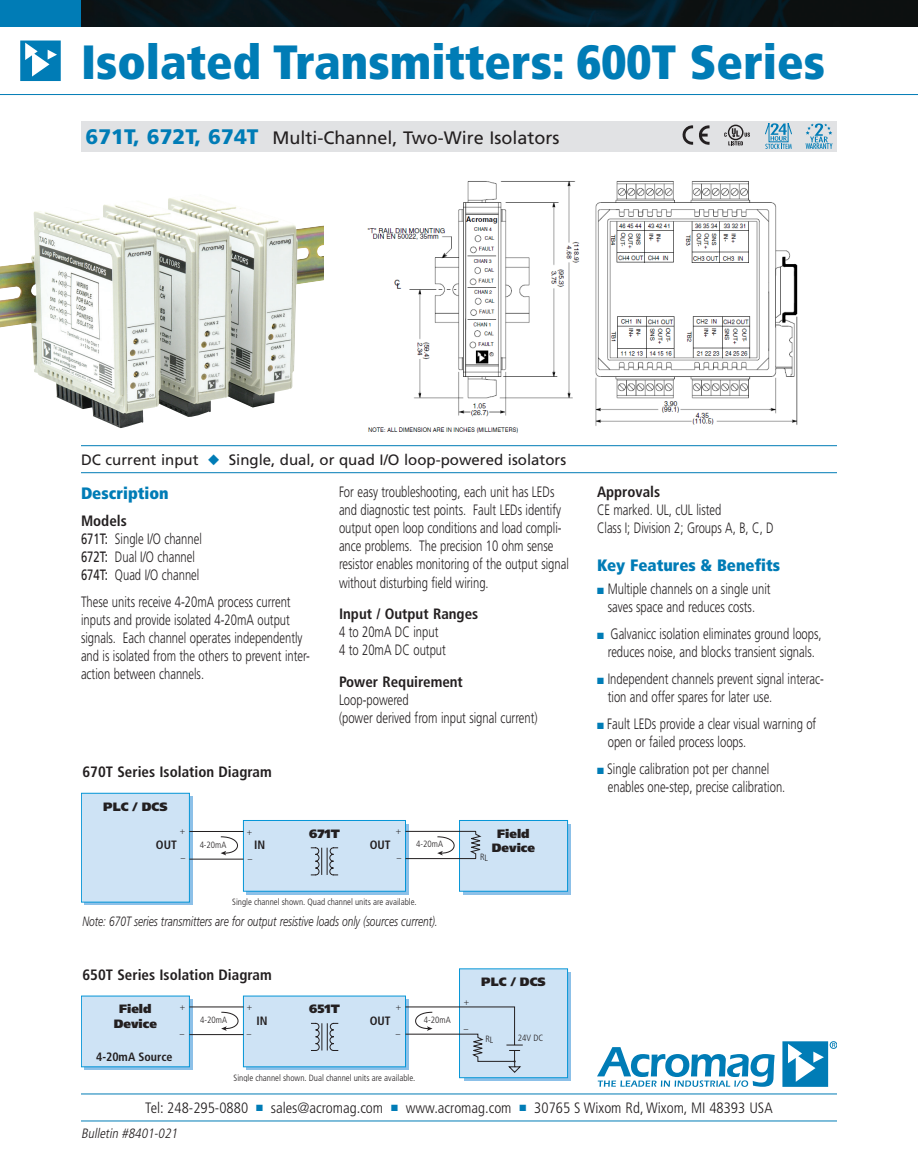
<style>
.page{position:relative;width:918px;height:1175px;background:#fff}
.page>*{position:absolute;margin:0;border:0;box-sizing:border-box;transform-origin:0 0}
.t1{font:900 condensed 48px "Frutiger";color:#007cb6}
.Description_1{font:18px "Frutiger";color:#231f20}
.Subhead{font:900 condensed 16.5px "Frutiger";color:#007cb6}
.Bodytext{font:300 15px/18px "Frutiger";color:#231f20;scale:.75 1}
.Bullet{font:300 15px/18px "Frutiger";color:#231f20;scale:.75 1}
.Spec_head{font:700 condensed 15px "Frutiger";color:#231f20}
.t2{font:300 condensed 15px "Frutiger";color:#231f20}
.Description_2{font:15px "Frutiger";color:#231f20}
.Italic{font:italic 300 13.5px "Frutiger";color:#231f20;scale:.75 1}
.t3{font:italic 300 condensed 13.5px "Frutiger";color:#231f20}
.t4{font:900 12.15px/14.5px "Frutiger";color:#231f20;text-align:center}
.t5{font:700 condensed 12.15px "Frutiger";color:#231f20}
.t6{font:300 condensed 9px "Frutiger";color:#231f20}
.s1{font-weight:900;font-size:21px;color:#007cb6}
.s2{color:#007cb6}
.s3{font-weight:400}
</style>
<div class="page">
<hr style="left:81px;top:445px;width:756px;height:1px;background:#007cb6">
<hr style="left:81px;top:472px;width:756px;height:1px;background:#007cb6">
<hr style="left:0;top:94px;width:918px;height:1px;background:#007cb6">
<hr style="left:81px;top:1093px;width:756px;height:1px;background:#007cb6">
<hr style="left:81px;top:1120px;width:756px;height:1px;background:#007cb6">
<img style="left:0;top:198px;width:324px;height:230px">
<div style="left:81px;top:122px;width:756px;height:30px;background:#e1e2e4"></div>
<svg style="left:463px;top:823px;width:108px;height:71px"></svg>
<div style="left:460px;top:820px;width:108px;height:71px;background:#cee3f5"></div>
<div style="left:459px;top:820px;width:109px;height:71px;border:1px solid #0696d7"></div>
<svg style="left:247px;top:824px;width:162px;height:70px"></svg>
<div style="left:243px;top:820px;width:163px;height:71px;background:#cee3f5"></div>
<div style="left:243px;top:820px;width:163px;height:71px;border:1px solid #0696d7"></div>
<svg style="left:85px;top:796px;width:108px;height:109px"></svg>
<div style="left:81px;top:793px;width:108px;height:109px;background:#cee3f5"></div>
<div style="left:81px;top:793px;width:109px;height:109px;border:1px solid #0696d7"></div>
<svg style="left:310px;top:830px;width:172px;height:45px"></svg>
<hr style="left:189px;top:831px;width:54px;height:1px;background:#231f20">
<hr style="left:189px;top:858px;width:54px;height:1px;background:#231f20">
<svg style="left:220px;top:836px;width:18px;height:19px"></svg>
<div style="left:243px;top:996px;width:163px;height:70px;background:#cee3f5"></div>
<svg style="left:464px;top:972px;width:107px;height:109px"></svg>
<div style="left:460px;top:968px;width:108px;height:109px;background:#cee3f5"></div>
<div style="left:459px;top:968px;width:109px;height:110px;border:1px solid #0696d7"></div>
<svg style="left:310px;top:1006px;width:213px;height:67px"></svg>
<svg style="left:221px;top:1011px;width:22px;height:19px"></svg>
<svg style="left:85px;top:999px;width:108px;height:71px"></svg>
<div style="left:81px;top:995px;width:109px;height:72px;background:#cee3f5;border:1px solid #0696d7"></div>
<hr style="left:189px;top:1006px;width:54px;height:1px;background:#231f20">
<hr style="left:189px;top:1034px;width:54px;height:1px;background:#231f20">
<img style="left:367px;top:181px;width:431px;height:252px">
<svg style="left:683px;top:125px;width:27px;height:20px"></svg>
<img style="left:81px;top:0;width:837px;height:27px">
<div style="left:0;top:0;width:81px;height:27px;background:#007cb6"></div>
<svg style="left:20px;top:40px;width:41px;height:41px"></svg>
<div style="left:830px;top:1041px;width:7px;height:7px;border:1px solid #007cb6;border-radius:50%"></div>
<svg style="left:782px;top:1041px;width:53px;height:45px"></svg>
<svg style="left:597px;top:1047px;width:178px;height:39px"></svg>
<svg style="left:806px;top:123px;width:27px;height:26px"></svg>
<svg style="left:765px;top:123px;width:27px;height:26px"></svg>
<svg style="left:724px;top:125px;width:26px;height:20px"></svg>
<h1 class="t1" style="left:81px;top:33px;width:746px">Isolated Transmitters: 600T Series</h1>
<p class="Description_1" style="left:86px;top:127px;width:475px"><span class="s1">671T, 672T, 674T</span> Multi-Channel, Two-Wire Isolators</p>
<p class="Description_2" style="left:81px;top:451px;width:487px">DC current input <span class="s2">◆</span> Single, dual, or quad I/O loop-powered isolators</p>
<p class="Subhead" style="left:81px;top:483px;width:89px">Description</p>
<p class="Spec_head" style="left:81px;top:512px;width:47px">Models</p>
<p class="Bodytext" style="left:81px;top:530px;width:163px"><span class="s3">671T:</span> Single I/O channel<br><span class="s3">672T:</span> Dual I/O channel<br><span class="s3">674T:</span> Quad I/O channel</p>
<p class="Bodytext" style="left:81px;top:593px;width:307px">These units receive 4-20mA process current inputs and provide isolated 4-20mA output signals. Each channel operates independently and is isolated from the others to prevent inter&shy;action between channels.</p>
<p class="Bodytext" style="left:339px;top:483px;width:308px">For easy troubleshooting, each unit has LEDs and diagnostic test points. Fault LEDs identify output open loop conditions and load compli&shy;ance problems. The precision 10 ohm sense resistor enables monitoring of the output signal without disturbing field wiring.</p>
<p class="Spec_head" style="left:339px;top:605px;width:141px">Input / Output Ranges</p>
<p class="Bodytext" style="left:339px;top:623px;width:144px">4 to 20mA DC input<br>4 to 20mA DC output</p>
<p class="Spec_head" style="left:339px;top:672px;width:125px">Power Requirement</p>
<p class="Bodytext" style="left:339px;top:690px;width:266px">Loop-powered<br>(power derived from input signal current)</p>
<p class="Spec_head" style="left:83px;top:762px;width:191px">670T Series Isolation Diagram</p>
<p class="t4" style="left:103px;top:799px;width:66px">PLC / DCS</p>
<p class="t4" style="left:309px;top:826px;width:32px">671T</p>
<p class="t6" style="left:396px;top:826px;width:7px">+</p>
<p class="t6" style="left:180px;top:826px;width:7px">+</p>
<p class="t6" style="left:181px;top:853px;width:6px">–</p>
<p class="t6" style="left:247px;top:826px;width:7px">+</p>
<p class="t6" style="left:248px;top:853px;width:6px">–</p>
<p class="t5" style="left:156px;top:837px;width:22px">OUT</p>
<p class="t5" style="left:370px;top:837px;width:22px">OUT</p>
<p class="t5" style="left:254px;top:837px;width:13px">IN</p>
<p class="t6" style="left:200px;top:839px;width:28px">4-20mA</p>
<p class="t6" style="left:397px;top:853px;width:6px">–</p>
<p class="t6" style="left:416px;top:839px;width:28px">4-20mA</p>
<p class="t6" style="left:232px;top:896px;width:186px">Single channel shown. Quad channel units are available.</p>
<p class="Italic" style="left:82px;top:913px;width:475px">Note: 670T series transmitters are for output resistive loads only (sources current).</p>
<p class="t4" style="left:492px;top:826px;width:45px">Field<br>Device</p>
<p class="t6" style="left:480px;top:852px;width:10px">RL</p>
<p class="Spec_head" style="left:82px;top:965px;width:191px">650T Series Isolation Diagram</p>
<p class="t4" style="left:481px;top:974px;width:66px">PLC / DCS</p>
<p class="t4" style="left:114px;top:1001px;width:45px">Field<br>Device</p>
<p class="t6" style="left:180px;top:1002px;width:7px">+</p>
<p class="t4" style="left:309px;top:1001px;width:32px">651T</p>
<p class="t6" style="left:180px;top:1029px;width:6px">–</p>
<p class="t6" style="left:247px;top:1002px;width:7px">+</p>
<p class="t6" style="left:247px;top:1029px;width:6px">–</p>
<p class="t5" style="left:256px;top:1013px;width:13px">IN</p>
<p class="t6" style="left:200px;top:1015px;width:28px">4-20mA</p>
<p class="t6" style="left:396px;top:1001px;width:7px">+</p>
<p class="t6" style="left:464px;top:996px;width:7px">+</p>
<p class="t5" style="left:370px;top:1013px;width:22px">OUT</p>
<p class="t6" style="left:424px;top:1015px;width:28px">4-20mA</p>
<p class="t6" style="left:464px;top:1024px;width:6px">–</p>
<p class="t6" style="left:396px;top:1029px;width:6px">–</p>
<p class="t6" style="left:485px;top:1034px;width:10px">RL</p>
<p class="t6" style="left:518px;top:1032px;width:27px">24V DC</p>
<p class="t5" style="left:96px;top:1050px;width:78px">4-20mA Source</p>
<p class="t6" style="left:234px;top:1072px;width:183px">Single channel shown. Dual channel units are available.</p>
<p class="Spec_head" style="left:597px;top:483px;width:65px">Approvals</p>
<p class="Bodytext" style="left:597px;top:501px;width:237px">CE marked. UL, cUL listed<br>Class I; Division 2; Groups A, B, C, D</p>
<p class="Subhead" style="left:597px;top:555px;width:185px">Key Features &amp; Benefits</p>
<p class="Bullet" style="left:597px;top:580px;width:233px;text-align:center"><span class="s2">■</span> Multiple channels on a single unit saves space and reduces costs.</p>
<p class="Bullet" style="left:597px;top:625px;width:301px;text-align:center"><span class="s2">■</span> Galvanicc isolation eliminates ground loops, reduces noise, and blocks transient signals.</p>
<p class="Bullet" style="left:608px;top:670px;width:290px;text-indent:-11px"><span class="s2">■</span> Independent channels prevent signal interac&shy;tion and offer spares for later use.</p>
<p class="Bullet" style="left:608px;top:715px;width:280px;text-indent:-11px"><span class="s2">■</span> Fault LEDs provide a clear visual warning of open or failed process loops.</p>
<p class="Bullet" style="left:608px;top:760px;width:238px;text-indent:-11px"><span class="s2">■</span> Single calibration pot per channel enables one-step, precise calibration.</p>
<p class="t2" style="left:145px;top:1099px;width:629px">Tel: 248-295-0880 <span class="s2">■</span> sales@acromag.com <span class="s2">■</span> www.acromag.com <span class="s2">■</span> 30765 S Wixom Rd, Wixom, MI 48393 USA</p>
<p class="t3" style="left:81px;top:1125px;width:101px">Bulletin #8401-021</p>
</div>
